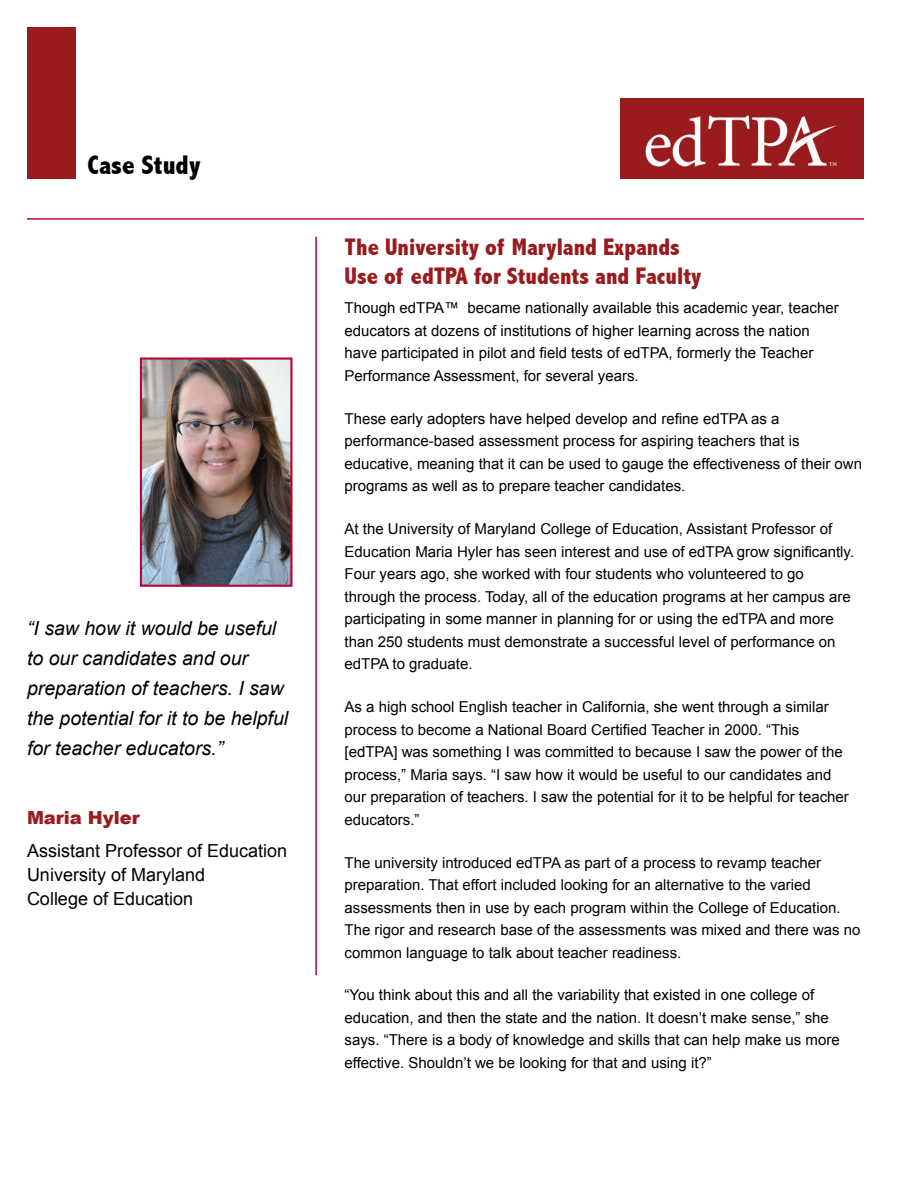
<style>
.page{position:relative;width:918px;height:1188px;background:#fff}
.page>*{position:absolute;margin:0;border:0;box-sizing:border-box;transform-origin:0 0}
.t1{font:800 condensed 27px "Abadi";color:#000}
.t2{font:800 condensed 24px/29.7px "Abadi";color:#991b1e}
.t3{font:italic 19.5px/30px "Arial";color:#000}
.t4{font:18px/24px "Arial";color:#000}
.t5{font:900 18px "Arial";color:#991b1e}
.t6{font:15px/22.5px "Arial";color:#000}
</style>
<div class="page">
<hr style="left:27px;top:218px;width:837px;height:2px;background:#b30838">
<div style="left:27px;top:27px;width:49px;height:151px;background:#991b1e"></div>
<img style="left:621px;top:98px;width:243px;height:80px">
<img style="left:143px;top:360px;width:146px;height:224px">
<div style="left:140px;top:357px;width:152px;height:230px;border:2px solid #b30838"></div>
<hr style="left:315px;top:237px;width:2px;height:738px;background:#b30838">
<h1 class="t1" style="left:87px;top:149px;width:115px">Case Study</h1>
<h3 class="t3" style="left:27px;top:613px;width:263px">“I saw how it would be useful to our candidates and our preparation of teachers. I saw the potential for it to be helpful for teacher educators.”</h3>
<p class="t5" style="left:27px;top:804px;width:114px">Maria Hyler</p>
<p class="t4" style="left:27px;top:839px;width:262px">Assistant Professor of Education<br>University of Maryland<br>College of Education</p>
<h2 class="t2" style="left:345px;top:232px;width:358px">The University of Maryland Expands<br>Use of edTPA for Students and Faculty</h2>
<p class="t6" style="left:345px;top:297px;width:496px">Though edTPA™ became nationally available this academic year, teacher educators at dozens of institutions of higher learning across the nation have participated in pilot and field tests of edTPA, formerly the Teacher Performance Assessment, for several years.</p>
<p class="t6" style="left:345px;top:407px;width:519px">These early adopters have helped develop and refine edTPA as a performance-based assessment process for aspiring teachers that is educative, meaning that it can be used to gauge the effectiveness of their own programs as well as to prepare teacher candidates.</p>
<p class="t6" style="left:345px;top:518px;width:511px">At the University of Maryland College of Education, Assistant Professor of Education Maria Hyler has seen interest and use of edTPA grow significantly.<br>Four years ago, she worked with four students who volunteered to go through the process. Today, all of the education programs at her campus are participating in some manner in planning for or using the edTPA and more than 250 students must demonstrate a successful level of performance on edTPA to graduate.</p>
<p class="t6" style="left:345px;top:696px;width:506px">As a high school English teacher in California, she went through a similar process to become a National Board Certified Teacher in 2000. “This [edTPA] was something I was committed to because I saw the power of the process,” Maria says. “I saw how it would be useful to our candidates and our preparation of teachers. I saw the potential for it to be helpful for teacher educators.”</p>
<p class="t6" style="left:345px;top:851px;width:518px">The university introduced edTPA as part of a process to revamp teacher preparation. That effort included looking for an alternative to the varied assessments then in use by each program within the College of Education.<br>The rigor and research base of the assessments was mixed and there was no common language to talk about teacher readiness.</p>
<p class="t6" style="left:345px;top:984px;width:497px">“You think about this and all the variability that existed in one college of education, and then the state and the nation. It doesn’t make sense,” she says. “There is a body of knowledge and skills that can help make us more effective. Shouldn’t we be looking for that and using it?”</p>
</div>
